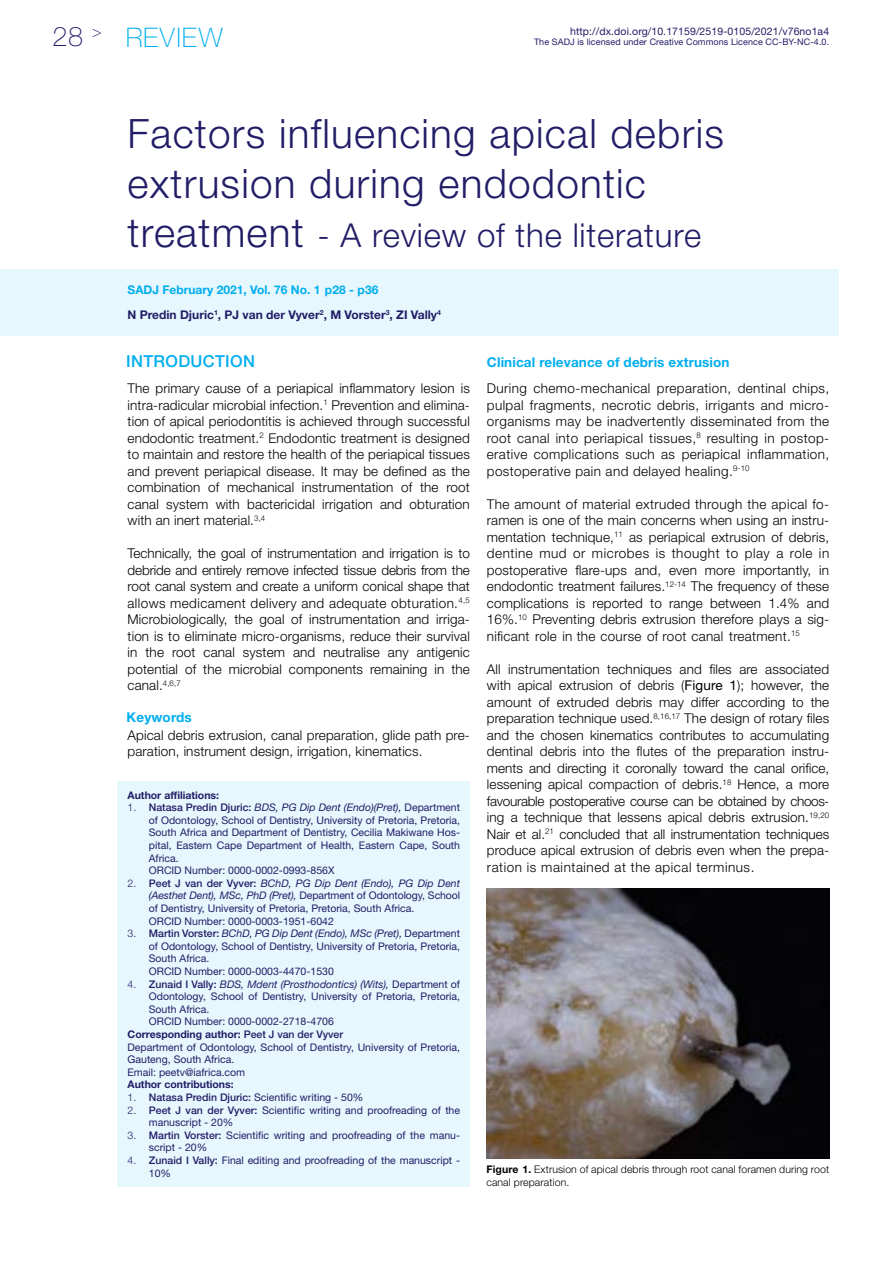
<style>
.page{position:relative;width:893px;height:1263px;background:#fff}
.page>*{position:absolute;margin:0;border:0;box-sizing:border-box;transform-origin:0 0}
.Title_RC_74_9{font:300 40.5px/49.5px "Helvetica Neue LT Std";letter-spacing:.03em;color:#221d67}
.Title_RC_74_9-2{font:300 33px "Helvetica Neue LT Std";letter-spacing:.025em;color:#221d67}
.t1{font:100 27px "Helvetica Neue LT Std";letter-spacing:.045em;color:#00aeef}
.Text_Header_RC_74_5{font:500 16.5px "Helvetica Neue LT Std";letter-spacing:.02em;color:#00aeef}
.Text_Body_RC_74_5{font:300 13.5px/16.5px "Helvetica Neue LT Std";letter-spacing:.01em;color:#000;text-align:justify}
.Text_SubHeader_RC_74{font:700 13.5px "Helvetica Neue LT Std";letter-spacing:.01em;color:#00aeef}
.Article_AuthorName{font:700 12px "Helvetica Neue LT Std";color:#221d67}
.Article_JournalName{font:700 12px "Helvetica Neue LT Std";color:#00aeef}
.AuthorAffiliations_R{font:10.5px/12.6px "Helvetica Neue LT Std";color:#221d67;text-align:justify}
.Figure_Description_B{font:300 10.5px/12.6px "Helvetica Neue LT Std";letter-spacing:.01em;color:#000}
.AuthorAffiliations_R-2{font:700 10.5px "Helvetica Neue LT Std";color:#221d67}
.Header_WebNumber{font:10.5px "Helvetica Neue LT Std";letter-spacing:.01em;color:#221d67}
.Header_WebNumber-2{font:9px "Helvetica Neue LT Std";letter-spacing:.01em;color:#221d67}
.s1{color:#221d67}
.s2{font-size:40.5px}
.s3{font-weight:300}
.s4{font-weight:500}
.s5{font-style:italic}
.s6{font-weight:400}
.s7{font-weight:700}
</style>
<div class="page">
<div style="left:118px;top:781px;width:352px;height:405px;background:#e6f7fd"></div>
<img style="left:487px;top:889px;width:342px;height:269px">
<div style="left:0;top:269px;width:839px;height:67px;background:#e6f7fd"></div>
<h3 class="t1" style="left:53px;top:22px;width:172px"><span class="s1">28</span> <sup>&gt;</sup> REVIEW</h3>
<p class="Header_WebNumber" style="left:570px;top:25px;width:261px">http://dx.doi.org/10.17159/2519-0105/2021/v76no1a4</p>
<p class="Header_WebNumber-2" style="left:534px;top:37px;width:297px">The SADJ is licensed under Creative Commons Licence CC-BY-NC-4.0.</p>
<p class="Title_RC_74_9" style="left:128px;top:108px;width:598px">Factors influencing apical debris extrusion during endodontic</p>
<p class="Title_RC_74_9-2" style="left:128px;top:215px;width:575px"><span class="s2">treatment</span> - A review of the literature</p>
<p class="Article_JournalName" style="left:128px;top:283px;width:252px">SADJ February 2021, Vol. 76 No. 1 p28 - p36</p>
<p class="Article_AuthorName" style="left:128px;top:308px;width:315px">N Predin Djuric<sup>1</sup>, PJ van der Vyver<sup>2</sup>, M Vorster<sup>3</sup>, ZI Vally<sup>4</sup></p>
<p class="Text_Header_RC_74_5" style="left:126px;top:351px;width:130px">INTRODUCTION</p>
<p class="Text_Body_RC_74_5" style="left:128px;top:380px;width:344px">The primary cause of a periapical inflammatory lesion is intra-radicular microbial infection.<sup>1</sup> Prevention and elimina&shy;tion of apical periodontitis is achieved through successful endodontic treatment.<sup>2</sup> Endodontic treatment is designed to maintain and restore the health of the periapical tissues and prevent periapical disease. It may be defined as the combination of mechanical instrumentation of the root canal system with bactericidal irrigation and obturation with an inert material.<sup>3,4</sup></p>
<p class="Text_Body_RC_74_5" style="left:128px;top:545px;width:344px">Technically, the goal of instrumentation and irrigation is to debride and entirely remove infected tissue debris from the root canal system and create a uniform conical shape that allows medicament delivery and adequate obturation.<sup>4,5<br></sup>Microbiologically, the goal of instrumentation and irriga&shy;tion is to eliminate micro-organisms, reduce their survival in the root canal system and neutralise any antigenic potential of the microbial components remaining in the canal.<sup>4,6,7</sup></p>
<p class="Text_Body_RC_74_5" style="left:128px;top:726px;width:344px">Apical debris extrusion, canal preparation, glide path pre&shy;paration, instrument design, irrigation, kinematics.</p>
<p class="Text_SubHeader_RC_74" style="left:127px;top:708px;width:67px">Keywords</p>
<p class="AuthorAffiliations_R-2" style="left:128px;top:788px;width:93px">Author affiliations:</p>
<p class="AuthorAffiliations_R" style="left:149px;top:801px;width:313px;text-indent:-21px"><span class="s3">1.</span> <span class="s4">Natasa Predin Djuric:</span> <span class="s5">BDS, PG Dip Dent (Endo)(Pret),</span> Department of Odontology, School of Dentistry, University of Pretoria, Pretoria, South Africa and Department of Dentistry, Cecilia Makiwane Hos&shy;pital, Eastern Cape Department of Health, Eastern Cape, South Africa.</p>
<p class="AuthorAffiliations_R" style="left:149px;top:864px;width:187px">ORCID Number: 0000-0002-0993-856X</p>
<p class="AuthorAffiliations_R" style="left:149px;top:877px;width:313px;text-indent:-21px"><span class="s3">2.</span> <span class="s4">Peet J van der Vyver:</span> <span class="s5">BChD, PG Dip Dent (Endo), PG Dip Dent (Aesthet Dent), MSc, PhD (Pret),</span> Department of Odontology, School of Dentistry, University of Pretoria, Pretoria, South Africa.</p>
<p class="AuthorAffiliations_R" style="left:149px;top:914px;width:187px">ORCID Number: 0000-0003-1951-6042</p>
<p class="AuthorAffiliations_R" style="left:149px;top:927px;width:313px;text-indent:-21px"><span class="s3">3.</span> <span class="s4">Martin Vorster:</span> <span class="s5">BChD, PG Dip Dent (Endo), MSc (Pret),</span> Department of Odontology, School of Dentistry, University of Pretoria, Pretoria, South Africa.</p>
<p class="AuthorAffiliations_R" style="left:149px;top:965px;width:187px">ORCID Number: 0000-0003-4470-1530</p>
<p class="AuthorAffiliations_R" style="left:149px;top:977px;width:313px;text-indent:-21px"><span class="s3">4.</span> <span class="s4">Zunaid I Vally:</span> <span class="s5">BDS, Mdent (Prosthodontics) (Wits),</span> Department of Odontology, School of Dentistry, University of Pretoria, Pretoria, South Africa.</p>
<p class="AuthorAffiliations_R" style="left:149px;top:1015px;width:187px">ORCID Number: 0000-0002-2718-4706</p>
<p class="AuthorAffiliations_R-2" style="left:128px;top:1028px;width:217px">Corresponding author: <span class="s4">Peet J van der Vyver</span></p>
<p class="AuthorAffiliations_R" style="left:128px;top:1040px;width:334px">Department of Odontology, School of Dentistry, University of Pretoria,<br>Gauteng, South Africa.</p>
<p class="AuthorAffiliations_R" style="left:128px;top:1066px;width:119px">Email: peetv@iafrica.com</p>
<p class="AuthorAffiliations_R-2" style="left:128px;top:1078px;width:108px">Author contributions:</p>
<p class="AuthorAffiliations_R" style="left:128px;top:1091px;width:237px"><span class="s3">1.</span> <span class="s4">Natasa Predin Djuric:</span> Scientific writing - 50%</p>
<p class="AuthorAffiliations_R" style="left:149px;top:1103px;width:313px;text-indent:-21px"><span class="s3">2.</span> <span class="s4">Peet J van der Vyver:</span> Scientific writing and proofreading of the manuscript - 20%</p>
<p class="AuthorAffiliations_R" style="left:149px;top:1129px;width:313px;text-indent:-21px"><span class="s3">3.</span> <span class="s4">Martin Vorster:</span> Scientific writing and proofreading of the manu&shy;script - 20%</p>
<p class="AuthorAffiliations_R" style="left:149px;top:1154px;width:313px;text-indent:-21px"><span class="s3">4.</span> <span class="s4">Zunaid I Vally:</span> Final editing and proofreading of the manuscript -<br>10%</p>
<p class="Text_SubHeader_RC_74" style="left:487px;top:354px;width:244px">Clinical relevance of debris extrusion</p>
<p class="Text_Body_RC_74_5" style="left:487px;top:380px;width:344px">During chemo-mechanical preparation, dentinal chips, pulpal fragments, necrotic debris, irrigants and micro&shy;organisms may be inadvertently disseminated from the root canal into periapical tissues,<sup>8</sup> resulting in postop&shy;erative complications such as periapical inflammation, postoperative pain and delayed healing.<sup>9-10</sup></p>
<p class="Text_Body_RC_74_5" style="left:487px;top:495px;width:344px">The amount of material extruded through the apical fo&shy;ramen is one of the main concerns when using an instru&shy;mentation technique,<sup>11</sup> as periapical extrusion of debris, dentine mud or microbes is thought to play a role in postoperative flare-ups and, even more importantly, in endodontic treatment failures.<sup>12-14</sup> The frequency of these complications is reported to range between 1.4% and 16%.<sup>10</sup> Preventing debris extrusion therefore plays a sig&shy;nificant role in the course of root canal treatment.<sup>15</sup></p>
<p class="Text_Body_RC_74_5" style="left:487px;top:660px;width:344px">All instrumentation techniques and files are associated with apical extrusion of debris (<span class="s6">Figure 1</span>); however, the amount of extruded debris may differ according to the preparation technique used.<sup>8,16,17</sup> The design of rotary files and the chosen kinematics contributes to accumulating dentinal debris into the flutes of the preparation instru&shy;ments and directing it coronally toward the canal orifice, lessening apical compaction of debris.<sup>18</sup> Hence, a more favourable postoperative course can be obtained by choos&shy;ing a technique that lessens apical debris extrusion.<sup>19,20<br></sup>Nair et al.<sup>21</sup> concluded that all instrumentation techniques produce apical extrusion of debris even when the prepa&shy;ration is maintained at the apical terminus.</p>
<p class="Figure_Description_B" style="left:486px;top:1163px;width:344px"><span class="s7">Figure 1.</span> Extrusion of apical debris through root canal foramen during root canal preparation.</p>
</div>
